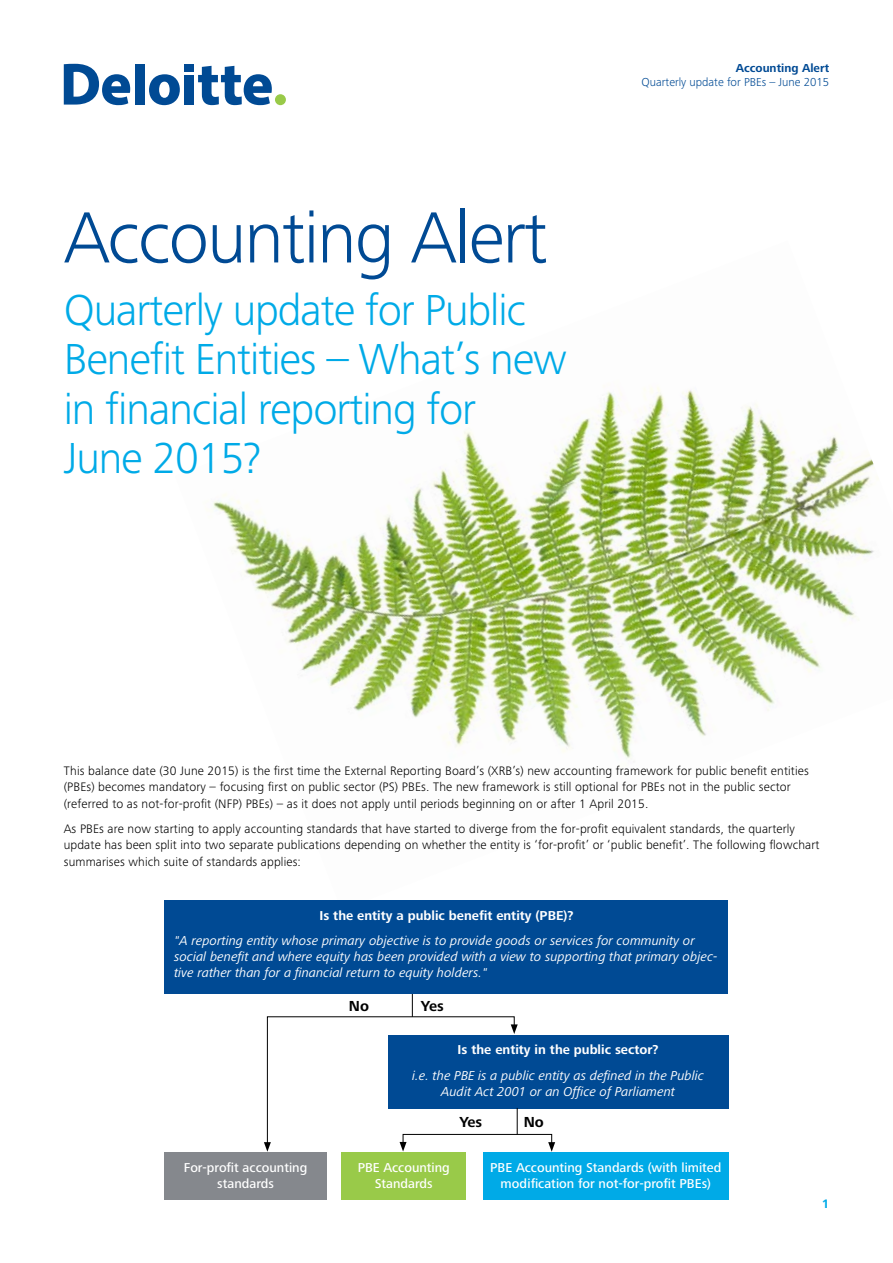
<style>
.page{position:relative;width:893px;height:1263px;background:#fff}
.page>*{position:absolute;margin:0;border:0;box-sizing:border-box;transform-origin:0 0}
.t1{font:300 75px "Frutiger Next Pro";letter-spacing:-.025em;color:#004a94}
.t2{font:300 45px/49.5px "Frutiger Next Pro";letter-spacing:-.025em;color:#00aae7}
.t3{font:700 15px "Frutiger Next Pro";color:#000}
.t4{font:italic 13.35px/16px "Frutiger Next Pro";color:#fff}
.t5{font:500 13.35px/16px "Frutiger Next Pro";color:#fff;text-align:center}
.t6{font:700 13.35px "Frutiger Next Pro";color:#fff}
.t7{font:300 12.75px/16.5px "Frutiger Next Pro";letter-spacing:.01em;color:#000}
.t8{font:700 12.75px "Frutiger Next Pro";color:#00aae7}
.t9{font:300 12px "Frutiger Next Pro";color:#004a94}
.t10{font:700 12px "Frutiger Next Pro";color:#004a94}
</style>
<div class="page">
<div style="left:135px;top:64px;width:10px;height:41px;background:#004a94"></div>
<svg style="left:149px;top:74px;width:31px;height:31px"></svg>
<div style="left:184px;top:75px;width:10px;height:30px;background:#004a94"></div>
<div style="left:184px;top:64px;width:10px;height:8px;background:#004a94"></div>
<svg style="left:198px;top:66px;width:74px;height:39px"></svg>
<div style="left:275px;top:94px;width:11px;height:11px;background:#99ca49;border-radius:50%"></div>
<svg style="left:64px;top:64px;width:66px;height:41px"></svg>
<img style="left:213px;top:387px;width:666px;height:372px">
<div style="left:165px;top:900px;width:563px;height:94px;background:#004a94"></div>
<div style="left:388px;top:1035px;width:340px;height:74px;background:#004a94"></div>
<div style="left:165px;top:1152px;width:162px;height:47px;background:#85888d"></div>
<div style="left:342px;top:1152px;width:124px;height:47px;background:#99ca49"></div>
<div style="left:483px;top:1152px;width:245px;height:47px;background:#00aae7"></div>
<div style="left:403px;top:1134px;width:149px;height:11px;border:1px solid #000"></div>
<svg style="left:548px;top:1142px;width:7px;height:10px"></svg>
<svg style="left:264px;top:994px;width:254px;height:158px"></svg>
<h1 class="t1" style="left:64px;top:195px;width:485px">Accounting Alert</h1>
<h2 class="t2" style="left:64px;top:285px;width:505px">Quarterly update for Public<br>Benefit Entities – What’s new in financial reporting for<br>June 2015?</h2>
<p class="t10" style="left:736px;top:62px;width:95px">Accounting Alert</p>
<p class="t9" style="left:641px;top:75px;width:189px">Quarterly update for PBEs – June 2015</p>
<p class="t7" style="left:64px;top:762px;width:746px">This balance date (30 June 2015) is the first time the External Reporting Board’s (XRB’s) new accounting framework for public benefit entities (PBEs) becomes mandatory – focusing first on public sector (PS) PBEs. The new framework is still optional for PBEs not in the public sector (referred to as not-for-profit (NFP) PBEs) – as it does not apply until periods beginning on or after 1 April 2015.</p>
<p class="t7" style="left:64px;top:820px;width:757px">As PBEs are now starting to apply accounting standards that have started to diverge from the for-profit equivalent standards, the quarterly update has been split into two separate publications depending on whether the entity is ‘for-profit’ or ‘public benefit’. The following flowchart summarises which suite of standards applies:</p>
<p class="t6" style="left:319px;top:907px;width:256px">Is the entity a public benefit entity (PBE)?</p>
<p class="t4" style="left:174px;top:933px;width:545px">"A reporting entity whose primary objective is to provide goods or services for community or social benefit and where equity has been provided with a view to supporting that primary objec&shy;tive rather than for a financial return to equity holders."</p>
<p class="t3" style="left:349px;top:997px;width:22px">No</p>
<p class="t3" style="left:421px;top:997px;width:24px">Yes</p>
<p class="t6" style="left:457px;top:1042px;width:203px">Is the entity in the public sector?</p>
<p class="t4" style="left:412px;top:1067px;width:293px;text-align:center">i.e. the PBE is a public entity as defined in the Public<br>Audit Act 2001 or an Office of Parliament</p>
<p class="t3" style="left:459px;top:1114px;width:24px">Yes</p>
<p class="t3" style="left:524px;top:1114px;width:22px">No</p>
<p class="t5" style="left:184px;top:1160px;width:125px">For-profit accounting standards</p>
<p class="t5" style="left:358px;top:1160px;width:94px">PBE Accounting<br>Standards</p>
<p class="t5" style="left:490px;top:1160px;width:233px">PBE Accounting Standards (with limited modification for not-for-profit PBEs)</p>
<p class="t8" style="left:822px;top:1197px;width:9px">1</p>
</div>
